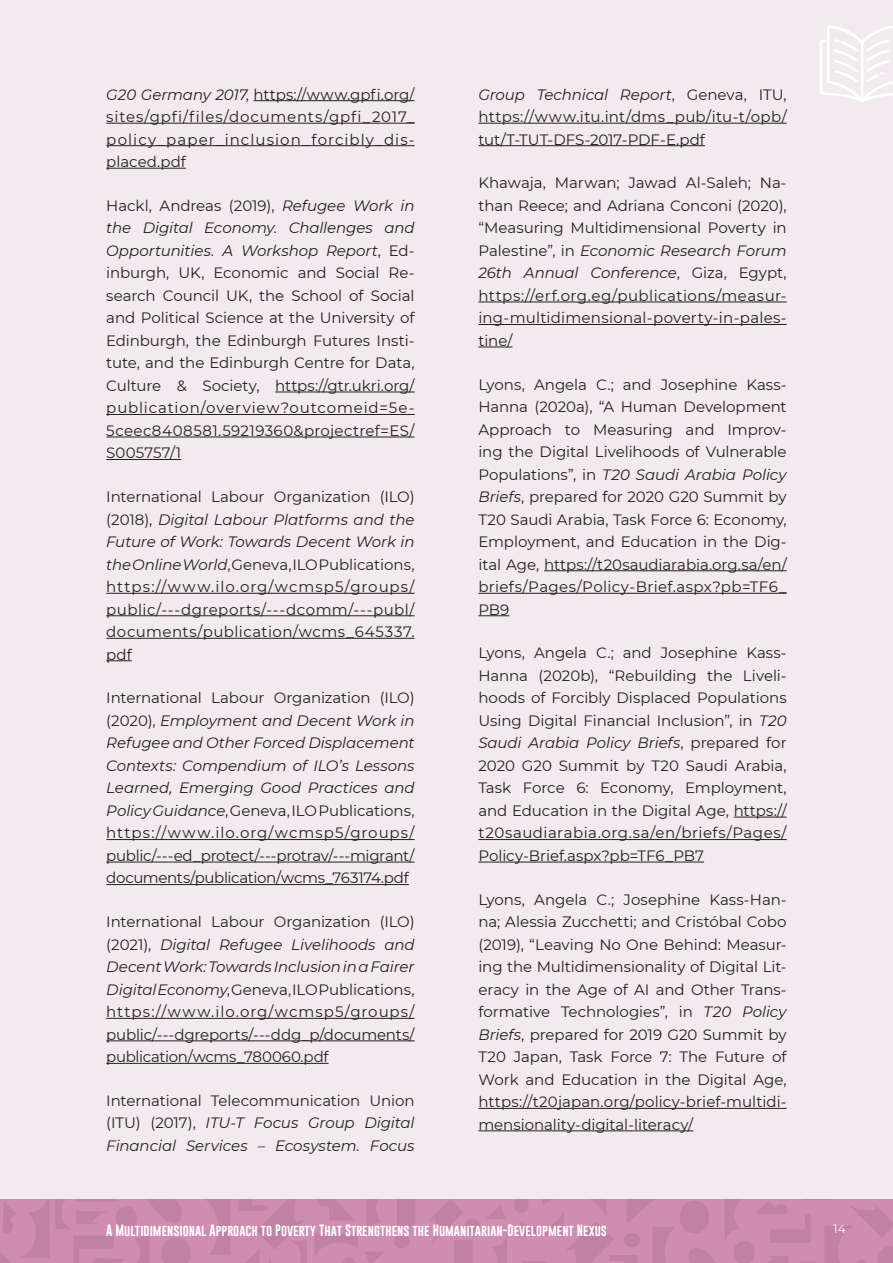
<style>
.page{position:relative;width:893px;height:1263px;background:#f1ebef}
.page>*{position:absolute;margin:0;border:0;box-sizing:border-box;transform-origin:0 0}
.t1{font:15px/22.5px "Montserrat";letter-spacing:.015em;color:#231f20;text-align:justify}
.t2{font:italic 15px/22.5px "Montserrat";letter-spacing:-.005em;color:#231f20;text-align:justify}
.t3{font:12px "Gobold";color:#fff}
.t4{font:12px "Montserrat";color:#fff}
.s1{font-style:italic}
.s2{font-style:normal}
</style>
<div class="page">
<svg style="left:820px;top:26px;width:73px;height:76px"></svg>
<hr style="left:254px;top:100px;width:161px;height:1px;background:#231f20">
<hr style="left:106px;top:123px;width:309px;height:1px;background:#231f20">
<hr style="left:106px;top:145px;width:309px;height:1px;background:#231f20">
<hr style="left:106px;top:168px;width:80px;height:1px;background:#231f20">
<hr style="left:275px;top:392px;width:140px;height:1px;background:#231f20">
<hr style="left:106px;top:414px;width:309px;height:1px;background:#231f20">
<hr style="left:106px;top:437px;width:309px;height:1px;background:#231f20">
<hr style="left:106px;top:459px;width:75px;height:1px;background:#231f20">
<hr style="left:106px;top:593px;width:309px;height:1px;background:#231f20">
<hr style="left:106px;top:615px;width:309px;height:1px;background:#231f20">
<hr style="left:106px;top:638px;width:309px;height:1px;background:#231f20">
<svg style="left:106px;top:660px;width:26px;height:1px"></svg>
<hr style="left:106px;top:839px;width:309px;height:1px;background:#231f20">
<hr style="left:106px;top:862px;width:309px;height:1px;background:#231f20">
<hr style="left:106px;top:884px;width:303px;height:1px;background:#231f20">
<hr style="left:106px;top:1018px;width:309px;height:1px;background:#231f20">
<hr style="left:106px;top:1040px;width:309px;height:1px;background:#231f20">
<hr style="left:106px;top:1063px;width:223px;height:1px;background:#231f20">
<hr style="left:478px;top:123px;width:309px;height:1px;background:#231f20">
<hr style="left:478px;top:145px;width:227px;height:1px;background:#231f20">
<hr style="left:478px;top:302px;width:309px;height:1px;background:#231f20">
<hr style="left:478px;top:324px;width:309px;height:1px;background:#231f20">
<hr style="left:478px;top:347px;width:34px;height:1px;background:#231f20">
<hr style="left:544px;top:570px;width:243px;height:1px;background:#231f20">
<hr style="left:478px;top:593px;width:309px;height:1px;background:#231f20">
<hr style="left:478px;top:615px;width:31px;height:1px;background:#231f20">
<hr style="left:734px;top:817px;width:53px;height:1px;background:#231f20">
<hr style="left:478px;top:839px;width:309px;height:1px;background:#231f20">
<hr style="left:478px;top:862px;width:226px;height:1px;background:#231f20">
<hr style="left:478px;top:1108px;width:309px;height:1px;background:#231f20">
<hr style="left:478px;top:1130px;width:215px;height:1px;background:#231f20">
<div style="left:0;top:1199px;width:893px;height:64px;background:#ce8db1"></div>
<svg style="left:514px;top:1199px;width:379px;height:64px"></svg>
<svg style="left:430px;top:1200px;width:77px;height:63px"></svg>
<svg style="left:0;top:1199px;width:415px;height:64px"></svg>
<p class="t1" style="left:106px;top:82px;width:310px"><span class="s1">G20 Germany 2017</span>, https://www.gpfi.org/ sites/gpfi/files/documents/gpfi_2017_ policy_paper_inclusion_forcibly_dis&shy;placed.pdf</p>
<p class="t1" style="left:106px;top:194px;width:310px">Hackl, Andreas (2019), <span class="s1">Refugee Work in the Digital Economy. Challenges and Opportunities. A Workshop Report</span>, Ed&shy;inburgh, UK, Economic and Social Re&shy;search Council UK, the School of Social and Political Science at the University of Edinburgh, the Edinburgh Futures Insti&shy;tute, and the Edinburgh Centre for Data, Culture &amp; Society, https://gtr.ukri.org/ publication/overview?outcomeid=5e-5ceec8408581.59219360&amp;projectref=ES/ S005757/1</p>
<p class="t1" style="left:106px;top:485px;width:310px">International Labour Organization (ILO) (2018), <span class="s1">Digital Labour Platforms and the Future of Work: Towards Decent Work in the Online World</span>, Geneva, ILO Publications, https://www.ilo.org/wcmsp5/groups/ public/---dgreports/---dcomm/---publ/ documents/publication/wcms_645337. pdf</p>
<p class="t1" style="left:106px;top:686px;width:310px">International Labour Organization (ILO) (2020), <span class="s1">Employment and Decent Work in Refugee and Other Forced Displacement Contexts: Compendium of ILO’s Lessons Learned, Emerging Good Practices and Policy Guidance</span>, Geneva, ILO Publications, https://www.ilo.org/wcmsp5/groups/ public/---ed_protect/---protrav/---migrant/ documents/publication/wcms_763174.pdf</p>
<p class="t1" style="left:106px;top:910px;width:310px">International Labour Organization (ILO) (2021), <span class="s1">Digital Refugee Livelihoods and Decent Work: Towards Inclusion in a Fairer Digital Economy</span>, Geneva, ILO Publications, https://www.ilo.org/wcmsp5/groups/ public/---dgreports/---ddg_p/documents/ publication/wcms_780060.pdf</p>
<p class="t2" style="left:106px;top:1089px;width:310px"><span class="s2">International Telecommunication Union (ITU) (2017),</span> ITU-T Focus Group Digital Financial Services – Ecosystem. Focus</p>
<p class="t1" style="left:478px;top:82px;width:310px"><span class="s1">Group Technical Report</span>, Geneva, ITU, https://www.itu.int/dms_pub/itu-t/opb/ tut/T-TUT-DFS-2017-PDF-E.pdf</p>
<p class="t1" style="left:478px;top:171px;width:310px">Khawaja, Marwan; Jawad Al-Saleh; Na&shy;than Reece; and Adriana Conconi (2020), “Measuring Multidimensional Poverty in Palestine”, in <span class="s1">Economic Research Forum 26th Annual Conference</span>, Giza, Egypt, https://erf.org.eg/publications/measur&shy;ing-multidimensional-poverty-in-pales&shy;tine/</p>
<p class="t1" style="left:478px;top:372px;width:310px">Lyons, Angela C.; and Josephine Kass-Hanna (2020a), “A Human Development Approach to Measuring and Improv&shy;ing the Digital Livelihoods of Vulnerable Populations”, in <span class="s1">T20 Saudi Arabia Policy Briefs</span>, prepared for 2020 G20 Summit by T20 Saudi Arabia, Task Force 6: Economy, Employment, and Education in the Dig&shy;ital Age, https://t20saudiarabia.org.sa/en/ briefs/Pages/Policy-Brief.aspx?pb=TF6_ PB9</p>
<p class="t1" style="left:478px;top:641px;width:310px">Lyons, Angela C.; and Josephine Kass-Hanna (2020b), “Rebuilding the Liveli&shy;hoods of Forcibly Displaced Populations Using Digital Financial Inclusion”, in <span class="s1">T20<br>Saudi Arabia Policy Briefs</span>, prepared for 2020 G20 Summit by T20 Saudi Arabia, Task Force 6: Economy, Employment, and Education in the Digital Age, https:// t20saudiarabia.org.sa/en/briefs/Pages/ Policy-Brief.aspx?pb=TF6_PB7</p>
<p class="t1" style="left:478px;top:887px;width:310px">Lyons, Angela C.; Josephine Kass-Han&shy;na; Alessia Zucchetti; and Cristóbal Cobo (2019), “Leaving No One Behind: Measur&shy;ing the Multidimensionality of Digital Lit&shy;eracy in the Age of AI and Other Trans&shy;formative Technologies”, in <span class="s1">T20 Policy Briefs</span>, prepared for 2019 G20 Summit by T20 Japan, Task Force 7: The Future of Work and Education in the Digital Age, https://t20japan.org/policy-brief-multidi&shy;mensionality-digital-literacy/</p>
<p class="t3" style="left:106px;top:1223px;width:502px">A Multidimensional Approach to Poverty That Strengthens the Humanitarian-Development Nexus</p>
<p class="t4" style="left:833px;top:1221px;width:14px">14</p>
</div>
